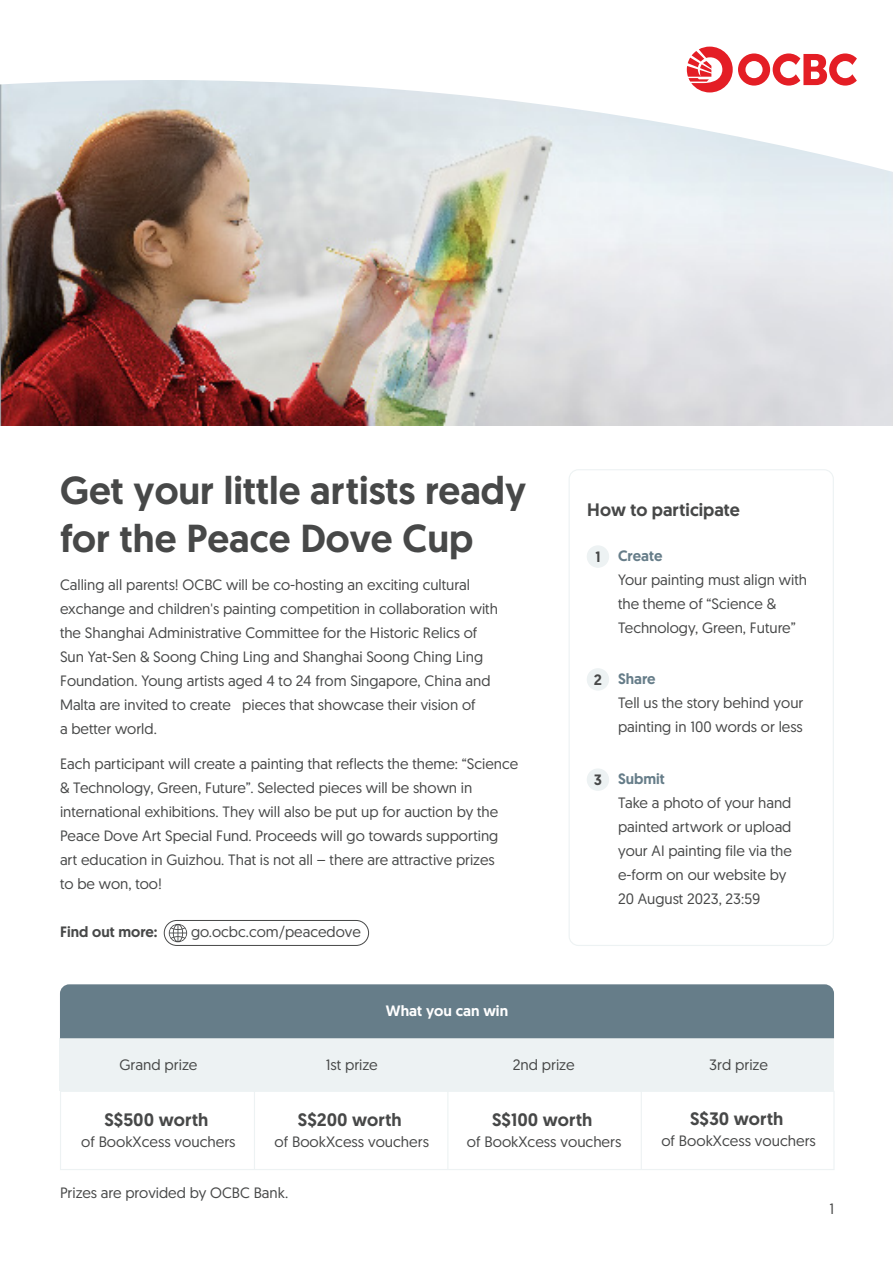
<style>
.page{position:relative;width:893px;height:1263px;background:#fff}
.page>*{position:absolute;margin:0;border:0;box-sizing:border-box;transform-origin:0 0}
.t1{font:500 39px/48px "Geomanist";color:#474848}
.t2{font:500 18px "Geomanist";color:#474848}
.t3{font:15px/24px "Geomanist";color:#474848}
.t4{font:500 15px "Geomanist";color:#fff}
.t5{font:500 15px "Geomanist";color:#474848}
.s1{font-weight:500}
.s2{font-weight:500;color:#667d89}
</style>
<div class="page">
<div style="left:60px;top:1038px;width:774px;height:53px;background:#edf2f3"></div>
<div style="left:60px;top:984px;width:774px;height:54px;background:#667d89"></div>
<svg style="left:60px;top:1091px;width:774px;height:79px"></svg>
<hr style="left:254px;top:1058px;width:1px;height:112px;background:#edf2f3">
<hr style="left:447px;top:1056px;width:1px;height:113px;background:#edf2f3">
<hr style="left:641px;top:1041px;width:1px;height:128px;background:#edf2f3">
<img style="left:0;top:172px;width:893px;height:254px">
<svg style="left:0;top:46px;width:892px;height:126px"></svg>
<svg style="left:687px;top:47px;width:170px;height:45px"></svg>
<div style="left:164px;top:920px;width:205px;height:26px;border:1px solid #474848;border-radius:12px"></div>
<svg style="left:169px;top:924px;width:18px;height:18px"></svg>
<div style="left:587px;top:546px;width:22px;height:21px;background:#edf2f3;border-radius:50%"></div>
<div style="left:587px;top:545px;width:22px;height:23px;border:1px solid #edf2f3;border-radius:50%"></div>
<div style="left:587px;top:669px;width:22px;height:21px;background:#edf2f3;border-radius:50%"></div>
<div style="left:587px;top:668px;width:22px;height:23px;border:1px solid #edf2f3;border-radius:50%"></div>
<div style="left:587px;top:769px;width:22px;height:21px;background:#edf2f3;border-radius:50%"></div>
<div style="left:587px;top:768px;width:22px;height:23px;border:1px solid #edf2f3;border-radius:50%"></div>
<div style="left:569px;top:469px;width:265px;height:477px;border:1px solid #edf2f3;border-radius:9px"></div>
<h1 class="t1" style="left:60px;top:465px;width:468px">Get your little artists ready for the Peace Dove Cup</h1>
<p class="t3" style="left:60px;top:572px;width:439px">Calling all parents! OCBC will be co-hosting an exciting cultural exchange and children's painting competition in collaboration with the Shanghai Administrative Committee for the Historic Relics of Sun Yat-Sen &amp; Soong Ching Ling and Shanghai Soong Ching Ling Foundation. Young artists aged 4 to 24 from Singapore, China and Malta are invited to create pieces that showcase their vision of<br>a better world.</p>
<p class="t3" style="left:60px;top:751px;width:460px">Each participant will create a painting that reflects the theme: “Science &amp; Technology, Green, Future”. Selected pieces will be shown in international exhibitions. They will also be put up for auction by the Peace Dove Art Special Fund. Proceeds will go towards supporting art education in Guizhou. That is not all – there are attractive prizes<br>to be won, too!</p>
<p class="t5" style="left:60px;top:922px;width:99px">Find out more:</p>
<p class="t3" style="left:191px;top:920px;width:171px">go.ocbc.com/peacedove</p>
<p class="t2" style="left:587px;top:498px;width:154px">How to participate</p>
<p class="t3" style="left:618px;top:543px;width:190px;text-indent:-23px"><span class="s1">1</span> <span class="s2">Create<br></span>Your painting must align with the theme of “Science &amp;<br>Technology, Green, Future”</p>
<p class="t3" style="left:618px;top:666px;width:187px;text-indent:-24px"><span class="s1">2</span> <span class="s2">Share<br></span>Tell us the story behind your painting in 100 words or less</p>
<p class="t3" style="left:618px;top:766px;width:175px;text-indent:-24px"><span class="s1">3</span> <span class="s2">Submit<br></span>Take a photo of your hand painted artwork or upload your AI painting file via the e-form on our website by<br>20 August 2023, 23:59</p>
<p class="t4" style="left:386px;top:1000px;width:124px">What you can win</p>
<p class="t3" style="left:119px;top:1052px;width:80px">Grand prize</p>
<p class="t3" style="left:326px;top:1052px;width:54px">1st prize</p>
<p class="t3" style="left:513px;top:1052px;width:63px">2nd prize</p>
<p class="t3" style="left:709px;top:1052px;width:60px">3rd prize</p>
<p class="t2" style="left:104px;top:1107px;width:105px">S$500 worth</p>
<p class="t3" style="left:81px;top:1129px;width:156px">of BookXcess vouchers</p>
<p class="t2" style="left:690px;top:1106px;width:95px">S$30 worth</p>
<p class="t3" style="left:661px;top:1128px;width:156px">of BookXcess vouchers</p>
<p class="t2" style="left:298px;top:1107px;width:105px">S$200 worth</p>
<p class="t3" style="left:275px;top:1129px;width:156px">of BookXcess vouchers</p>
<p class="t2" style="left:492px;top:1108px;width:102px">S$100 worth</p>
<p class="t3" style="left:467px;top:1129px;width:156px">of BookXcess vouchers</p>
<p class="t3" style="left:60px;top:1180px;width:230px">Prizes are provided by OCBC Bank.</p>
<p class="t3" style="left:829px;top:1197px;width:6px">1</p>
</div>
